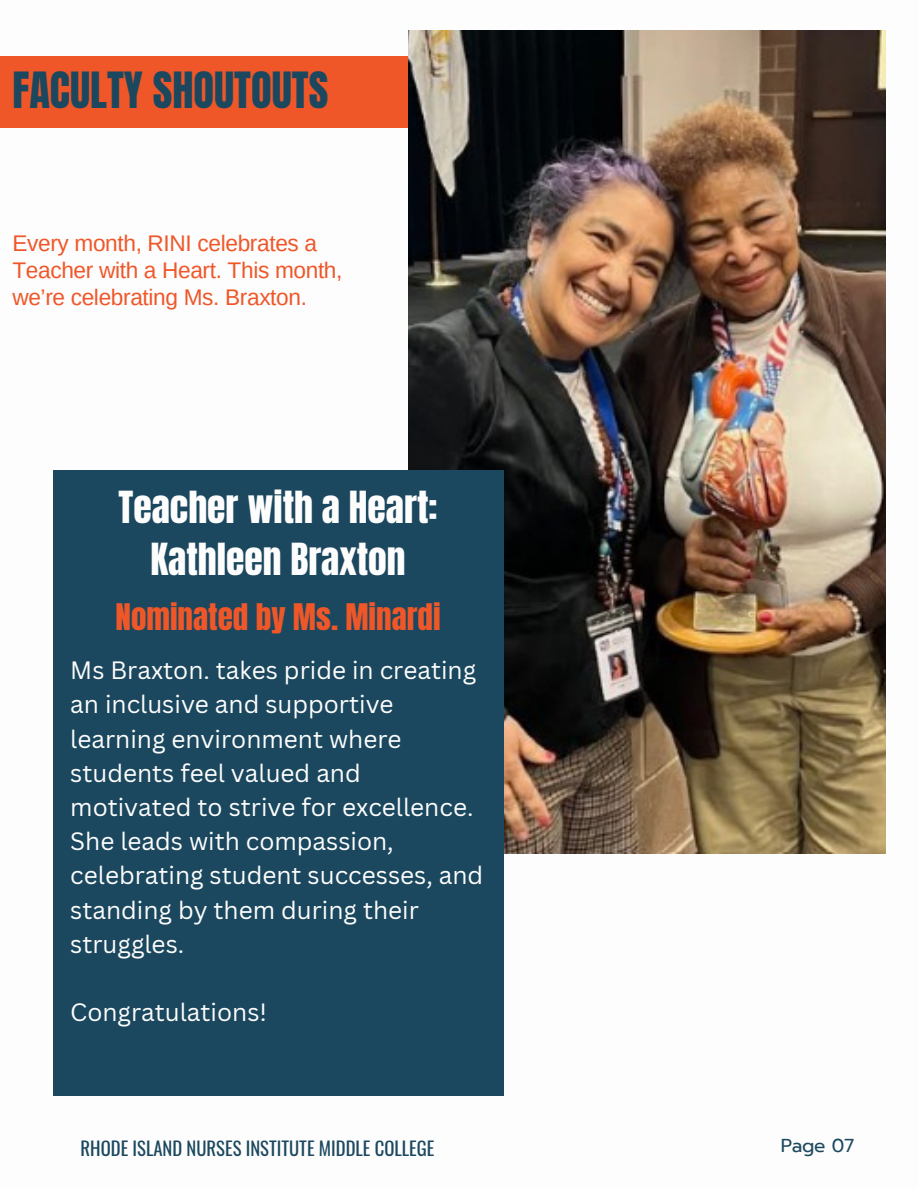
<style>
.page{position:relative;width:918px;height:1188px;background:#fff}
.page>*{position:absolute;margin:0;border:0;box-sizing:border-box;transform-origin:0 0}
.t1{font:42.45px "Anton";color:#1b485f}
.t2{font:37.65px/51.8px "Anton";color:#fdfdfd;text-align:center}
.t3{font:31.2px "Anton";color:#ef5729}
.t4{font:24.45px/34.2px "Canva Sans";color:#fdfdfd}
.t5{font:22.65px/27px "Arimo";letter-spacing:-.015em;color:#ef5729}
.t6{font:18.75px "Oswald";color:#1b485f}
.t7{font:18.6px "Prompt";letter-spacing:-.015em;color:#1b485e}
</style>
<div class="page">
<div style="left:0;top:56px;width:503px;height:72px;background:#ef5729"></div>
<img style="left:409px;top:30px;width:477px;height:824px">
<div style="left:53px;top:470px;width:450px;height:626px;background:#1b485e"></div>
<h1 class="t1" style="left:12px;top:60px;width:317px">FACULTY SHOUTOUTS</h1>
<h4 class="t5" style="left:12px;top:230px;width:332px">Every month, RINI celebrates a<br>Teacher with a Heart. This month, we’re celebrating Ms. Braxton.</h4>
<h4 class="t2" style="left:119px;top:482px;width:321px">Teacher with a Heart:<br>Kathleen Braxton</h4>
<h2 class="t3" style="left:116px;top:594px;width:327px">Nominated by Ms. Minardi</h2>
<h3 class="t4" style="left:70px;top:653px;width:415px">Ms Braxton. takes pride in creating an inclusive and supportive learning environment where students feel valued and motivated to strive for excellence.<br>She leads with compassion, celebrating student successes, and standing by them during their struggles.</h3>
<h4 class="t4" style="left:70px;top:995px;width:198px">Congratulations!</h4>
<p class="t6" style="left:81px;top:1134px;width:355px">RHODE ISLAND NURSES INSTITUTE MIDDLE COLLEGE</p>
<p class="t7" style="left:781px;top:1132px;width:75px">Page 07</p>
</div>
